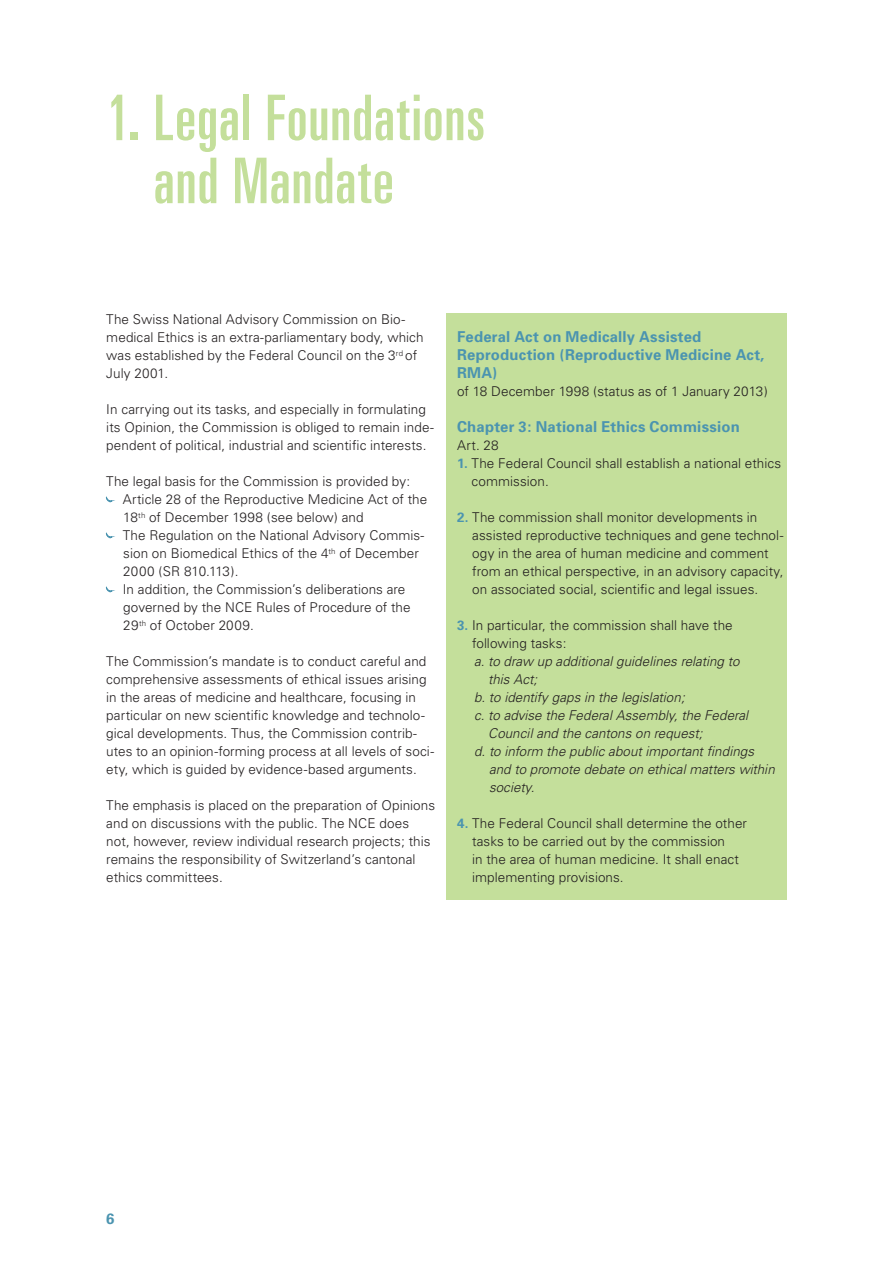
<style>
.page{position:relative;width:893px;height:1263px;background:#fff}
.page>*{position:absolute;margin:0;border:0;box-sizing:border-box;transform-origin:0 0}
.t1{font:ultra-condensed 63px/63px "Univers";letter-spacing:.015em;color:#c4df9b}
.t2{font:700 15px/18px "Univers";letter-spacing:.015em;color:#4b94b0}
.t3{font:300 13.5px/18px "Univers";letter-spacing:.005em;color:#231f20}
.t4{font:italic 300 13.5px "Univers";letter-spacing:.005em;color:#231f20}
.s1{font-weight:700;color:#4b94b0}
</style>
<div class="page">
<svg style="left:106px;top:497px;width:7px;height:5px"></svg>
<svg style="left:106px;top:533px;width:7px;height:5px"></svg>
<svg style="left:106px;top:587px;width:7px;height:5px"></svg>
<div style="left:446px;top:313px;width:341px;height:587px;background:#c4df9b"></div>
<h1 class="t1" style="left:154px;top:86px;width:333px;text-indent:-47px">1. Legal Foundations and Mandate</h1>
<p class="t3" style="left:106px;top:310px;width:319px">The Swiss National Advisory Commission on Bio&shy;medical Ethics is an extra-parliamentary body, which was established by the Federal Council on the 3<sup>rd</sup> of July 2001.</p>
<p class="t3" style="left:106px;top:400px;width:329px">In carrying out its tasks, and especially in formulating its Opinion, the Commission is obliged to remain inde‑ pendent of political, industrial and scientific interests.</p>
<p class="t3" style="left:123px;top:472px;width:306px;text-indent:-17px">The legal basis for the Commission is provided by:<br>Article 28 of the Reproductive Medicine Act of the 18<sup>th</sup> of December 1998 (see below) and<br>The Regulation on the National Advisory Commis‑ sion on Biomedical Ethics of the 4<sup>th</sup> of December 2000 (SR 810.113).<br>In addition, the Commission’s deliberations are governed by the NCE Rules of Procedure of the 29<sup>th</sup> of October 2009.</p>
<p class="t3" style="left:106px;top:652px;width:329px">The Commission’s mandate is to conduct careful and comprehensive assessments of ethical issues arising in the areas of medicine and healthcare, focusing in particular on new scientific knowledge and technolo&shy;gical developments. Thus, the Commission contrib‑ utes to an opinion-forming process at all levels of soci‑ ety, which is guided by evidence-based arguments.</p>
<p class="t3" style="left:106px;top:796px;width:330px">The emphasis is placed on the preparation of Opinions and on discussions with the public. The NCE does not, however, review individual research projects; this remains the responsibility of Switzerland’s cantonal ethics committees.</p>
<p class="t2" style="left:457px;top:328px;width:309px">Federal Act on Medically Assisted<br>Reproduction (Reproductive Medicine Act,<br>RMA)</p>
<p class="t3" style="left:457px;top:382px;width:312px">of 18 December 1998 (status as of 1 January 2013)</p>
<p class="t2" style="left:457px;top:418px;width:284px">Chapter 3: National Ethics Commission</p>
<p class="t3" style="left:457px;top:436px;width:43px">Art. 28</p>
<p class="t3" style="left:472px;top:454px;width:311px;text-indent:-15px"><span class="s1">1.</span> The Federal Council shall establish a national ethics commission.</p>
<p class="t3" style="left:472px;top:508px;width:313px;text-indent:-15px"><span class="s1">2.</span> The commission shall monitor developments in assisted reproductive techniques and gene technol‑ ogy in the area of human medicine and comment from an ethical perspective, in an advisory capacity, on associated social, scientific and legal issues.</p>
<p class="t3" style="left:472px;top:616px;width:262px;text-indent:-15px"><span class="s1">3.</span> In particular, the commission shall have the following tasks:</p>
<p class="t4" style="left:474px;top:653px;width:267px">a. to draw up additional guidelines relating to</p>
<p class="t4" style="left:488px;top:671px;width:50px">this Act;</p>
<p class="t4" style="left:474px;top:689px;width:212px">b. to identify gaps in the legislation;</p>
<p class="t4" style="left:474px;top:707px;width:275px">c. to advise the Federal Assembly, the Federal</p>
<p class="t4" style="left:488px;top:725px;width:216px">Council and the cantons on request;</p>
<p class="t4" style="left:474px;top:743px;width:281px">d. to inform the public about important findings</p>
<p class="t4" style="left:489px;top:761px;width:287px">and to promote debate on ethical matters within</p>
<p class="t4" style="left:489px;top:779px;width:47px">society.</p>
<p class="t3" style="left:472px;top:814px;width:276px;text-indent:-15px"><span class="s1">4.</span> The Federal Council shall determine the other tasks to be carried out by the commission<br>in the area of human medicine. It shall enact implementing provisions.</p>
<p class="t2" style="left:106px;top:1210px;width:10px">6</p>
</div>
